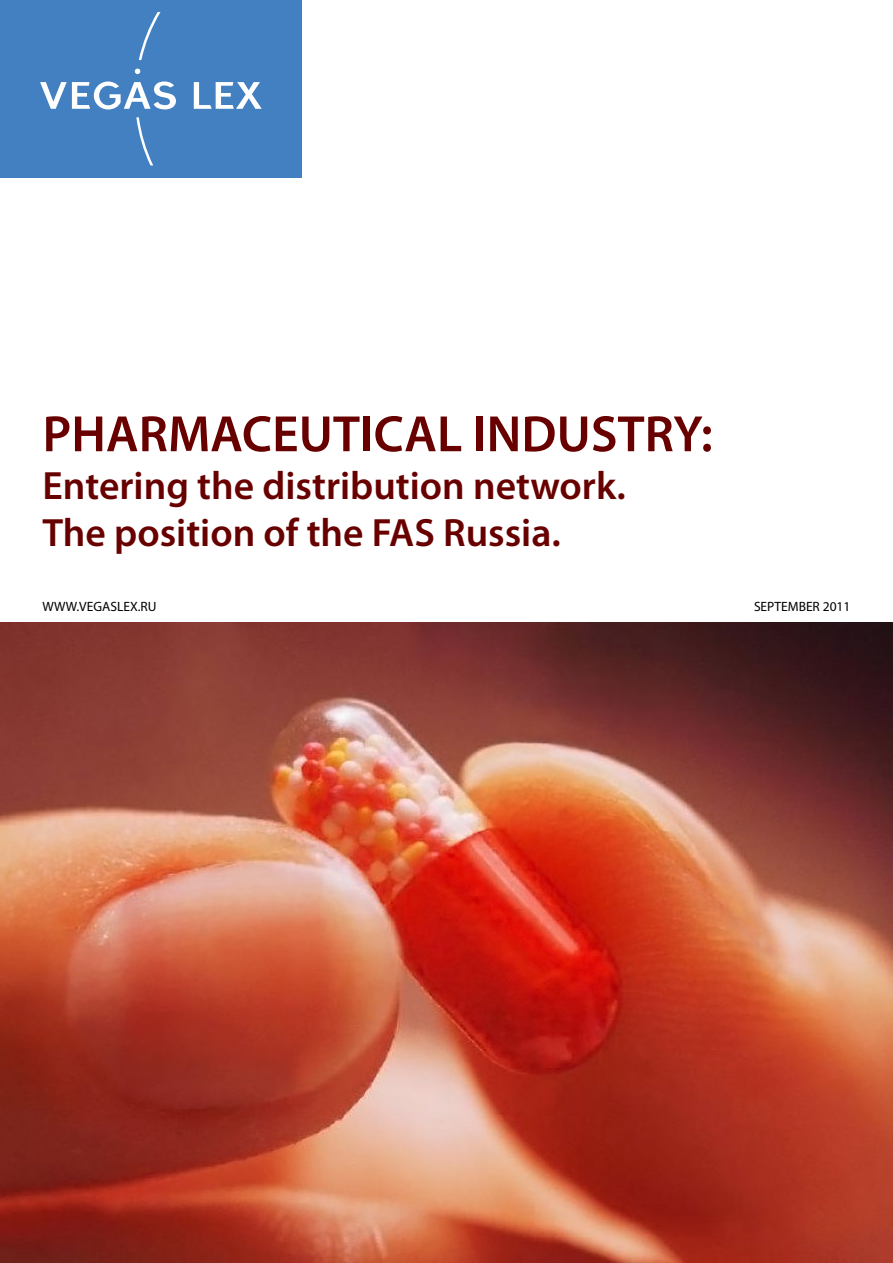
<style>
.page{position:relative;width:893px;height:1263px;background:#fff}
.page>*{position:absolute;margin:0;border:0;box-sizing:border-box;transform-origin:0 0}
.t1{font:600 51.45px "Myriad Pro";color:#680000}
.t2{font:600 39.6px/47.5px "Myriad Pro";color:#680000}
.t3{font:13.5px "Myriad Pro";color:#000}
</style>
<div class="page">
<div style="left:0;top:0;width:302px;height:178px;background:#4380c2"></div>
<svg style="left:136px;top:117px;width:17px;height:48px"></svg>
<svg style="left:139px;top:12px;width:21px;height:48px"></svg>
<svg style="left:194px;top:82px;width:68px;height:27px"></svg>
<svg style="left:40px;top:81px;width:136px;height:28px"></svg>
<svg style="left:135px;top:69px;width:5px;height:5px"></svg>
<img style="left:0;top:623px;width:893px;height:640px">
<p class="t1" style="left:43px;top:401px;width:672px">PHARMACEUTICAL INDUSTRY:</p>
<p class="t2" style="left:43px;top:461px;width:585px">Entering the distribution network.<br>The position of the FAS Russia.</p>
<p class="t3" style="left:43px;top:598px;width:116px">WWW.VEGASLEX.RU</p>
<p class="t3" style="left:754px;top:598px;width:98px">SEPTEMBER 2011</p>
</div>
